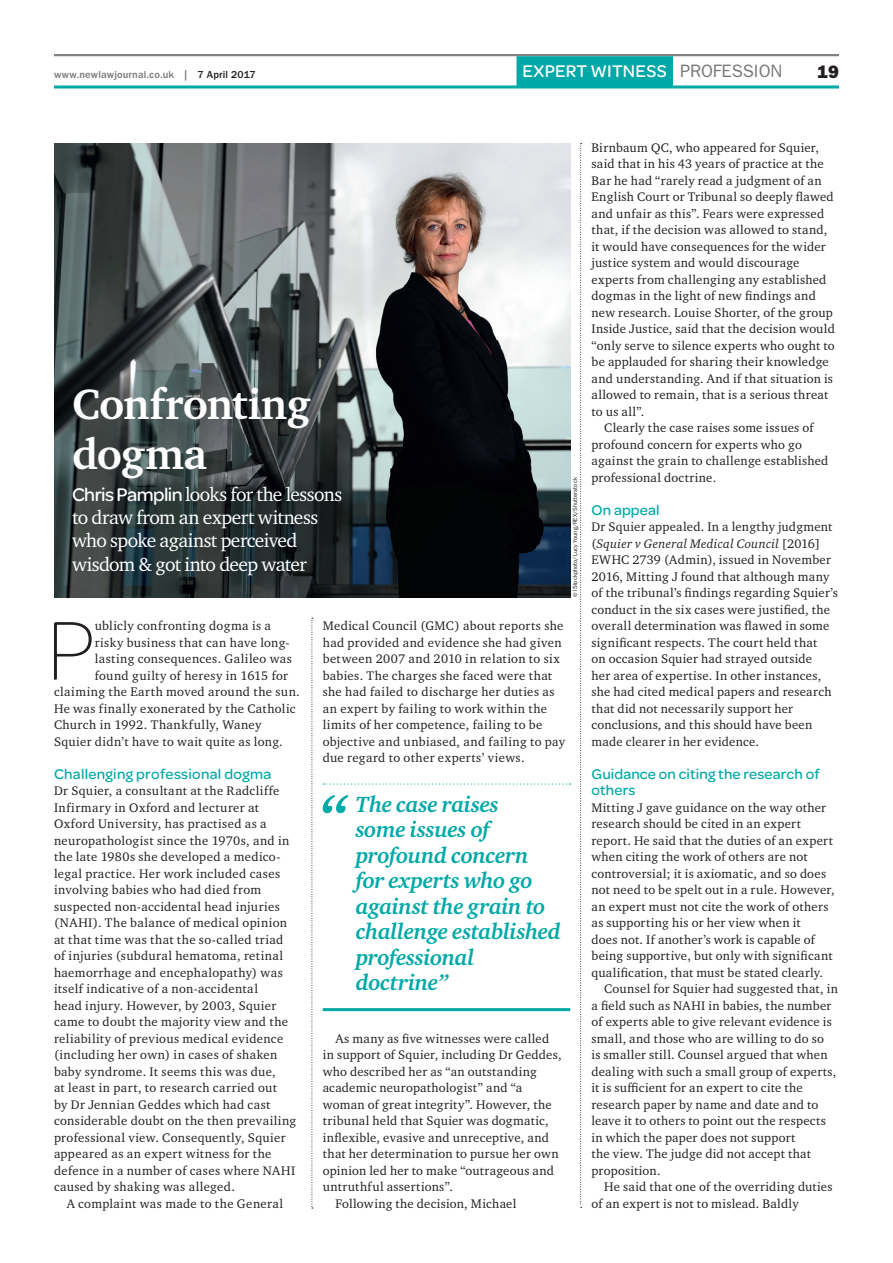
<style>
.page{position:relative;width:893px;height:1263px;background:#fff}
.page>*{position:absolute;margin:0;border:0;box-sizing:border-box;transform-origin:0 0}
.f-body_DropCap{font:200 88.8px "Omnes";color:#231f20}
.f-pullquote{font:italic 700 60.45px "Charter ITC Std";color:#00a9a7}
.f-h1{font:700 43.5px/49.5px "Charter ITC Std";letter-spacing:-.015em;color:#fff}
.f-pullquote-2{font:italic 700 22.5px/25.5px "Charter ITC Std";letter-spacing:-.02em;color:#00a9a7}
.f-standfirst{font:19.5px/23.2px "Charter ITC Std";letter-spacing:-.03em;color:#fff}
.Professional_News{font:500 18px "Omnes";letter-spacing:.01em;color:#fff}
.t1{font:18px "ITC Franklin Gothic Std Hvy";color:#231f20}
.f-sub_h1{font:500 15px/16.5px "Omnes";letter-spacing:.01em;color:#00a9a7}
.f-body{font:12.75px/16.5px "Charter ITC Std";letter-spacing:.02em;color:#231f20}
.f-body1{font:12.75px/16.5px "Charter ITC Std";letter-spacing:.025em;color:#231f20}
.f-body_DropCap-2{font:12.75px "Charter ITC Std";letter-spacing:.03em;color:#231f20}
.t2{font:500 10.5px "ITC Franklin Gothic Std";letter-spacing:.015em;color:#76787b}
.image_credit{font:6px "ITC Franklin Gothic Std";color:#231f20}
.s1{color:#231f20}
.s2{font-family:"ITC Franklin Gothic Std";font-weight:400;color:#76787b}
.s3{font-family:"Omnes";font-weight:500}
.s4{font-family:"Omnes"}
.s5{font-style:italic}
</style>
<div class="page">
<img style="left:54px;top:143px;width:516px;height:454px">
<hr style="left:54px;top:54px;width:785px;height:2px;background:#808285">
<hr style="left:54px;top:86px;width:785px;height:3px;background:#00a9a7">
<div style="left:516px;top:56px;width:157px;height:30px;background:#00a9a7"></div>
<svg style="left:312px;top:618px;width:1px;height:591px"></svg>
<svg style="left:580px;top:143px;width:2px;height:1065px"></svg>
<svg style="left:323px;top:783px;width:248px;height:2px"></svg>
<hr style="left:323px;top:1008px;width:247px;height:3px;background:#00a9a7">
<p class="t2" style="left:54px;top:69px;width:203px">www.newlawjournal.co.uk | <span class="s1">7 April 2017</span></p>
<p class="Professional_News" style="left:522px;top:61px;width:261px">expert witness <span class="s2">PROFESSION</span></p>
<p class="t1" style="left:817px;top:61px;width:23px">19</p>
<p class="f-h1" style="left:72px;top:379px;width:240px">Confronting dogma</p>
<p class="f-standfirst" style="left:72px;top:482px;width:272px"><span class="s3">Chris Pamplin</span> looks for the lessons to draw from an expert witness who spoke against perceived wisdom &amp; got into deep water</p>
<p class="image_credit" style="left:572px;top:597px;width:121px;rotate:-90deg"><span class="s4">©</span> IStockphoto/Lucy Young/REX/Shutterstock</p>
<p class="f-body_DropCap" style="left:47px;top:603px;width:49px">P</p>
<p class="f-body_DropCap-2" style="left:95px;top:618px;width:178px">ublicly confronting dogma is a</p>
<p class="f-body_DropCap-2" style="left:95px;top:634px;width:196px">risky business that can have long-</p>
<p class="f-body_DropCap-2" style="left:95px;top:651px;width:199px">lasting consequences. Galileo was</p>
<p class="f-body_DropCap-2" style="left:95px;top:667px;width:195px">found guilty of heresy in 1615 for</p>
<p class="f-body_DropCap-2" style="left:54px;top:684px;width:247px">claiming the Earth moved around the sun.</p>
<p class="f-body_DropCap-2" style="left:54px;top:700px;width:243px">He was finally exonerated by the Catholic</p>
<p class="f-body_DropCap-2" style="left:54px;top:717px;width:209px">Church in 1992. Thankfully, Waney</p>
<p class="f-body_DropCap-2" style="left:54px;top:733px;width:230px">Squier didn’t have to wait quite as long.</p>
<p class="f-sub_h1" style="left:54px;top:765px;width:219px">Challenging professional dogma</p>
<p class="f-body1" style="left:54px;top:782px;width:244px">Dr Squier, a consultant at the Radcliffe Infirmary in Oxford and lecturer at Oxford University, has practised as a neuropathologist since the 1970s, and in the late 1980s she developed a medico&shy;legal practice. Her work included cases involving babies who had died from suspected non-accidental head injuries (NAHI). The balance of medical opinion at that time was that the so-called triad of injuries (subdural hematoma, retinal haemorrhage and encephalopathy) was itself indicative of a non-accidental<br>head injury. However, by 2003, Squier came to doubt the majority view and the reliability of previous medical evidence (including her own) in cases of shaken baby syndrome. It seems this was due,<br>at least in part, to research carried out<br>by Dr Jennian Geddes which had cast considerable doubt on the then prevailing professional view. Consequently, Squier appeared as an expert witness for the defence in a number of cases where NAHI caused by shaking was alleged.</p>
<p class="f-body" style="left:67px;top:1195px;width:218px">A complaint was made to the General</p>
<p class="f-body" style="left:323px;top:617px;width:244px">Medical Council (GMC) about reports she had provided and evidence she had given between 2007 and 2010 in relation to six babies. The charges she faced were that she had failed to discharge her duties as an expert by failing to work within the limits of her competence, failing to be objective and unbiased, and failing to pay due regard to other experts’ views.</p>
<p class="f-pullquote" style="left:318px;top:779px;width:31px">“</p>
<p class="f-pullquote-2" style="left:356px;top:791px;width:207px">The case raises<br>some issues of profound concern for experts who go against the grain to challenge established professional doctrine”</p>
<p class="f-body" style="left:323px;top:1030px;width:240px;text-indent:13px">As many as five witnesses were called in support of Squier, including Dr Geddes, who described her as “an outstanding academic neuropathologist” and “a woman of great integrity”. However, the tribunal held that Squier was dogmatic, inflexible, evasive and unreceptive, and that her determination to pursue her own opinion led her to make “outrageous and untruthful assertions”.</p>
<p class="f-body" style="left:335px;top:1195px;width:182px">Following the decision, Michael</p>
<p class="f-body" style="left:591px;top:139px;width:245px">Birnbaum QC, who appeared for Squier, said that in his 43 years of practice at the Bar he had “rarely read a judgment of an English Court or Tribunal so deeply flawed and unfair as this”. Fears were expressed that, if the decision was allowed to stand, it would have consequences for the wider justice system and would discourage experts from challenging any established dogmas in the light of new findings and new research. Louise Shorter, of the group Inside Justice, said that the decision would “only serve to silence experts who ought to be applauded for sharing their knowledge and understanding. And if that situation is allowed to remain, that is a serious threat to us all”.</p>
<p class="f-body" style="left:591px;top:419px;width:238px;text-indent:13px">Clearly the case raises some issues of profound concern for experts who go against the grain to challenge established professional doctrine.</p>
<p class="f-sub_h1" style="left:591px;top:501px;width:70px">On appeal</p>
<p class="f-body1" style="left:591px;top:518px;width:248px">Dr Squier appealed. In a lengthy judgment (<span class="s5">Squier v General Medical Council</span> [2016] EWHC 2739 (Admin), issued in November 2016, Mitting J found that although many of the tribunal’s findings regarding Squier’s conduct in the six cases were justified, the overall determination was flawed in some significant respects. The court held that<br>on occasion Squier had strayed outside<br>her area of expertise. In other instances, she had cited medical papers and research that did not necessarily support her conclusions, and this should have been made clearer in her evidence.</p>
<p class="f-sub_h1" style="left:591px;top:765px;width:230px">Guidance on citing the research of others</p>
<p class="f-body1" style="left:591px;top:799px;width:245px">Mitting J gave guidance on the way other research should be cited in an expert report. He said that the duties of an expert when citing the work of others are not controversial; it is axiomatic, and so does not need to be spelt out in a rule. However, an expert must not cite the work of others as supporting his or her view when it<br>does not. If another’s work is capable of being supportive, but only with significant qualification, that must be stated clearly.</p>
<p class="f-body" style="left:591px;top:980px;width:248px;text-indent:13px">Counsel for Squier had suggested that, in a field such as NAHI in babies, the number of experts able to give relevant evidence is small, and those who are willing to do so<br>is smaller still. Counsel argued that when dealing with such a small group of experts, it is sufficient for an expert to cite the research paper by name and date and to leave it to others to point out the respects in which the paper does not support<br>the view. The judge did not accept that proposition.</p>
<p class="f-body" style="left:591px;top:1178px;width:243px;text-indent:13px">He said that one of the overriding duties of an expert is not to mislead. Baldly</p>
</div>
